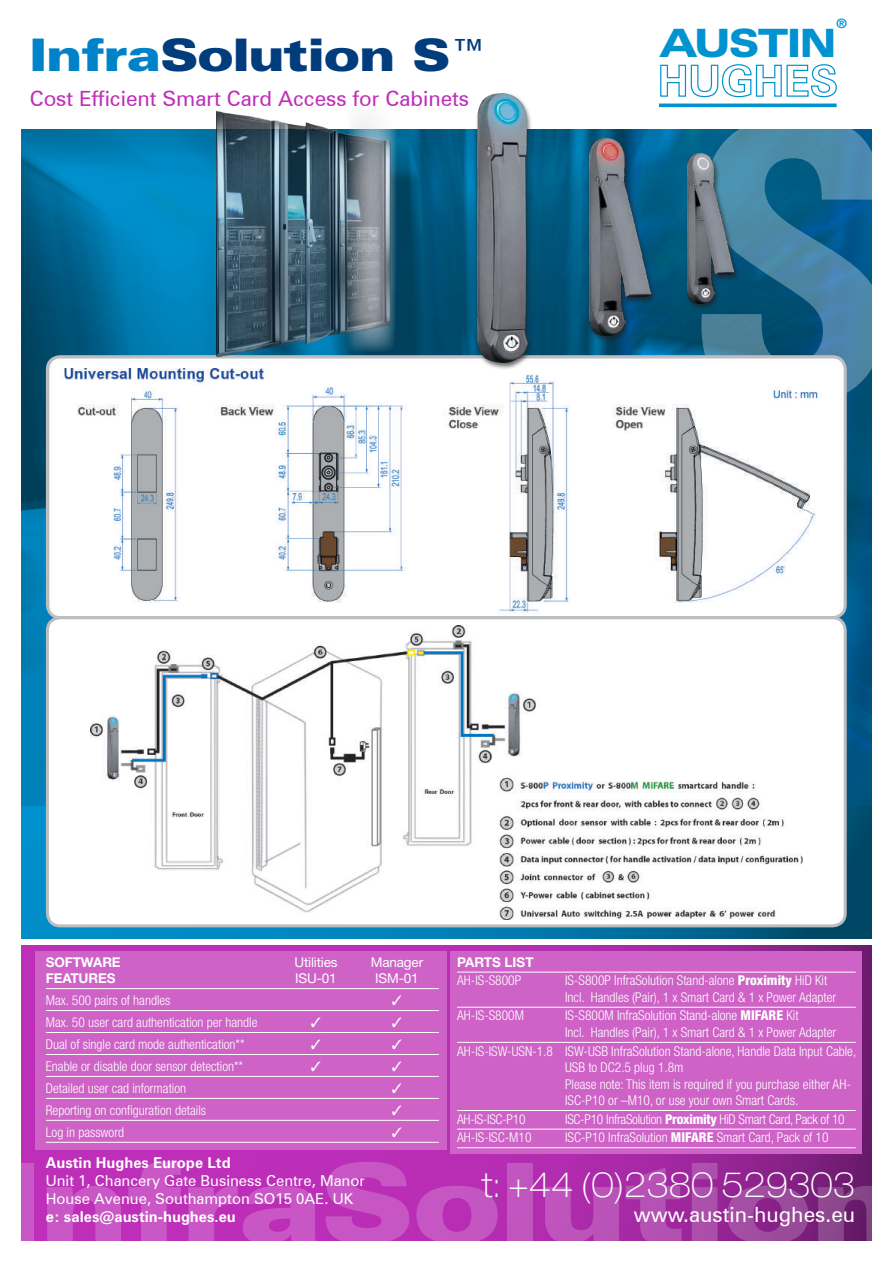
<style>
.page{position:relative;width:893px;height:1263px;background:#fff}
.page>*{position:absolute;margin:0;border:0;box-sizing:border-box;transform-origin:0 0}
.t1{font:900 expanded 110.85px "Zurich BT";color:#fff}
.t2{font:900 expanded 45px "Zurich BT";color:#013d7d}
.t3{font:900 expanded 39.15px "Zurich BT";letter-spacing:-.04em;color:#0093d0}
.t4{font:100 expanded 34.5px "Helvetica Neue";color:#fff}
.t5{font:21px "Zurich BT";color:#bd2fb9}
.t6{font:21px "Zurich BT";color:#fff}
.t7{font:15px/18px "Zurich BT";color:#fff}
.t8{font:700 15px "Zurich BT";color:#fff}
.t9{font:300 condensed 13.5px/16.5px "Helvetica Neue";color:#fff}
.t10{font:300 condensed 13.5px "Helvetica Neue";letter-spacing:-.02em;color:#fff}
.t11{font:13.5px "Helvetica Neue";letter-spacing:-.01em;color:#fff}
.t12{font:700 13.5px "Helvetica Neue";letter-spacing:-.01em;color:#fff}
.t13{font:700 13.05px "Helvetica Neue LT Std";color:#0093d0}
.s1{color:#0082c8}
.s2{font-weight:400}
.s3{font-weight:800}
</style>
<div class="page">
<svg style="left:21px;top:805px;width:850px;height:134px;background:#0374a4"></svg>
<img style="left:21px;top:130px;width:850px;height:675px">
<svg style="left:701px;top:129px;width:171px;height:276px;background:#2f7498"></svg>
<div style="left:21px;top:945px;width:850px;height:296px;background:#bd2fb9"></div>
<svg style="left:446px;top:945px;width:425px;height:296px"></svg>
<div style="left:35px;top:951px;width:411px;height:199px;background:#ce62c7"></div>
<div style="left:451px;top:951px;width:411px;height:203px;background:#ce62c7"></div>
<img style="left:47px;top:357px;width:798px;height:261px">
<div style="left:46px;top:355px;width:801px;height:264px;border:3px solid #bcbdc0;border-radius:13px"></div>
<hr style="left:659px;top:104px;width:178px;height:3px;background:#0093d0">
<svg style="left:660px;top:64px;width:177px;height:34px"></svg>
<div style="left:47px;top:618px;width:798px;height:308px;background:#fff;border-radius:13px"></div>
<img style="left:90px;top:625px;width:713px;height:295px">
<div style="left:46px;top:616px;width:801px;height:311px;border:3px solid #bcbdc0;border-radius:13px"></div>
<div style="left:475px;top:92px;width:59px;height:278px;background:#231f20;opacity:.7"></div>
<img style="left:478px;top:93px;width:49px;height:269px">
<div style="left:587px;top:137px;width:70px;height:206px;background:#231f20;opacity:.7"></div>
<img style="left:589px;top:138px;width:61px;height:197px">
<hr style="left:457px;top:972px;width:399px;height:1px;background:#fff">
<hr style="left:457px;top:1007px;width:399px;height:1px;background:#fff">
<hr style="left:457px;top:1042px;width:399px;height:1px;background:#fff">
<hr style="left:457px;top:1110px;width:399px;height:1px;background:#fff">
<hr style="left:457px;top:1129px;width:399px;height:1px;background:#fff">
<hr style="left:457px;top:1147px;width:399px;height:1px;background:#fff">
<hr style="left:46px;top:988px;width:393px;height:1px;background:#fff">
<hr style="left:46px;top:1010px;width:393px;height:1px;background:#fff">
<hr style="left:46px;top:1032px;width:393px;height:1px;background:#fff">
<hr style="left:46px;top:1054px;width:393px;height:1px;background:#fff">
<hr style="left:46px;top:1076px;width:393px;height:1px;background:#fff">
<hr style="left:46px;top:1098px;width:393px;height:1px;background:#fff">
<hr style="left:46px;top:1120px;width:393px;height:1px;background:#fff">
<hr style="left:46px;top:1142px;width:393px;height:1px;background:#fff">
<div style="left:685px;top:153px;width:55px;height:159px;background:#231f20;opacity:.7"></div>
<img style="left:687px;top:154px;width:47px;height:149px">
<img style="left:216px;top:110px;width:185px;height:275px">
<h2 class="t2" style="left:30px;top:28px;width:459px"><span class="s1">Infra</span>Solution S<span class="s2">™</span></h2>
<h3 class="t5" style="left:30px;top:85px;width:441px">Cost Efficient Smart Card Access for Cabinets</h3>
<p class="t13" style="left:837px;top:15px;width:12px">®</p>
<h3 class="t3" style="left:661px;top:20px;width:177px">AUSTIN</h3>
<p class="t12" style="left:46px;top:953px;width:76px">SOFTWARE</p>
<p class="t11" style="left:294px;top:954px;width:45px">Utilities</p>
<p class="t11" style="left:371px;top:954px;width:54px">Manager</p>
<p class="t12" style="left:46px;top:970px;width:71px">FEATURES</p>
<p class="t11" style="left:295px;top:970px;width:43px">ISU-01</p>
<p class="t11" style="left:375px;top:970px;width:45px">ISM-01</p>
<p class="t9" style="left:46px;top:992px;width:126px">Max. 500 pairs of handles</p>
<p class="t9" style="left:46px;top:1014px;width:213px">Max. 50 user card authentication per handle</p>
<p class="t9" style="left:46px;top:1036px;width:200px">Dual of single card mode authentication**</p>
<p class="t9" style="left:46px;top:1058px;width:199px">Enable or disable door sensor detection**</p>
<p class="t9" style="left:46px;top:1080px;width:142px">Detailed user cad information</p>
<p class="t9" style="left:46px;top:1102px;width:162px">Reporting on configuration details</p>
<p class="t9" style="left:46px;top:1124px;width:80px">Log in password</p>
<p class="t12" style="left:457px;top:953px;width:78px">PARTS LIST</p>
<p class="t9" style="left:457px;top:972px;width:66px">AH-IS-S800P</p>
<p class="t9" style="left:565px;top:972px;width:273px">IS-S800P InfraSolution Stand-alone <span class="s3">Proximity</span> HiD Kit<br>Incl. Handles (Pair), 1 x Smart Card &amp; 1 x Power Adapter</p>
<p class="t9" style="left:457px;top:1007px;width:68px">AH-IS-S800M</p>
<p class="t9" style="left:565px;top:1007px;width:273px">IS-S800M InfraSolution Stand-alone <span class="s3">MIFARE</span> Kit<br>Incl. Handles (Pair), 1 x Smart Card &amp; 1 x Power Adapter</p>
<p class="t9" style="left:565px;top:1042px;width:293px;text-indent:-108px">AH-IS-ISW-USN-1.8 ISW-USB InfraSolution Stand-alone, Handle Data Input Cable, USB to DC2.5 plug 1.8m<br>Please note: This item is required if you purchase either AH-ISC-P10 or –M10, or use your own Smart Cards.</p>
<p class="t10" style="left:457px;top:1111px;width:70px">AH-IS-ISC-P10</p>
<p class="t10" style="left:565px;top:1111px;width:281px">ISC-P10 InfraSolution <span class="s3">Proximity</span> HiD Smart Card, Pack of 10</p>
<p class="t9" style="left:457px;top:1129px;width:76px">AH-IS-ISC-M10</p>
<p class="t9" style="left:565px;top:1129px;width:265px">ISC-P10 InfraSolution <span class="s3">MIFARE</span> Smart Card, Pack of 10</p>
<p class="t8" style="left:46px;top:1153px;width:186px">Austin Hughes Europe Ltd</p>
<p class="t7" style="left:46px;top:1171px;width:321px">Unit 1, Chancery Gate Business Centre, Manor<br>House Avenue, Southampton SO15 0AE. UK</p>
<p class="t8" style="left:46px;top:1207px;width:191px">e: sales@austin-hughes.eu</p>
<h1 class="t1" style="left:-1px;top:1138px;width:901px">InfraSolution</h1>
<h3 class="t4" style="left:482px;top:1164px;width:375px">t: +44 (0)2380 529303</h3>
<h3 class="t6" style="left:634px;top:1202px;width:223px">www.austin-hughes.eu</h3>
</div>
